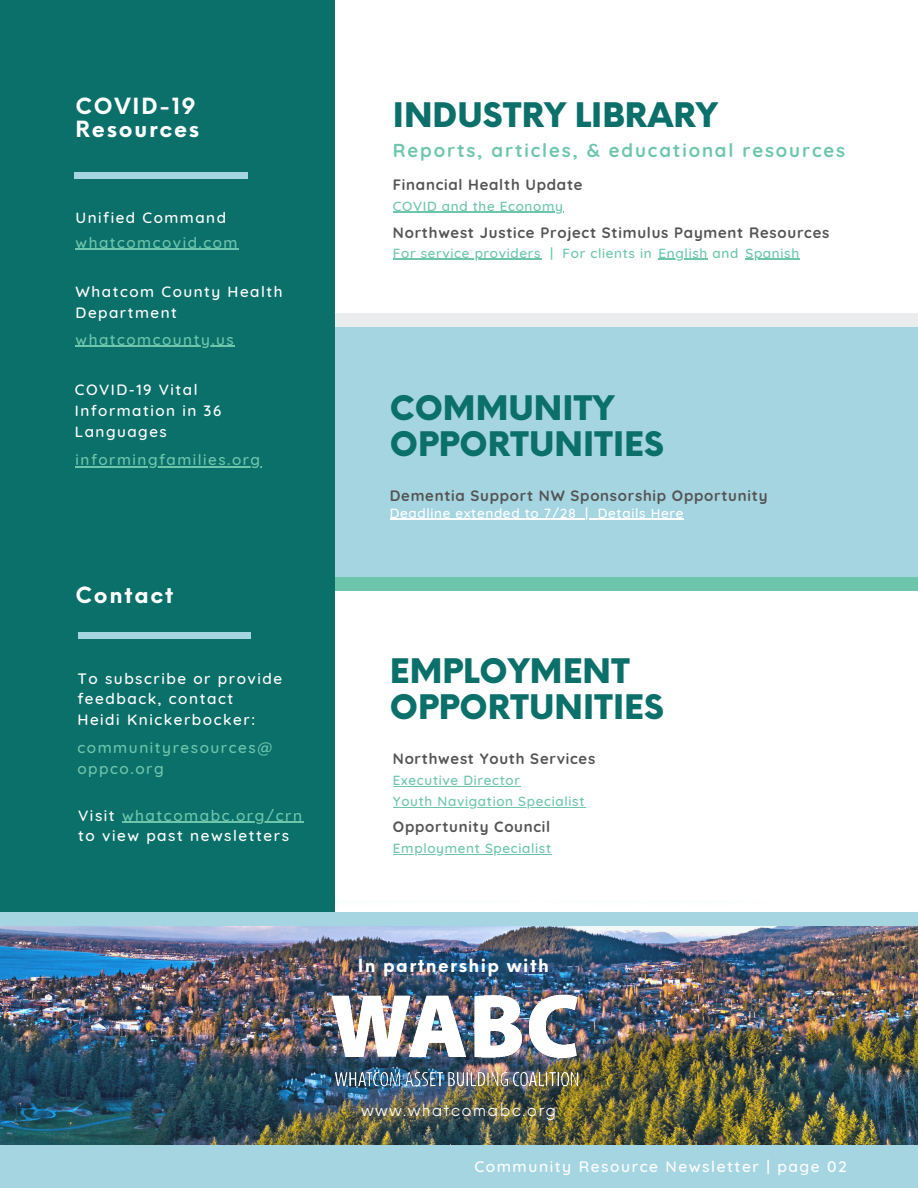
<style>
.page{position:relative;width:918px;height:1188px;background:#fff}
.page>*{position:absolute;margin:0;border:0;box-sizing:border-box;transform-origin:0 0}
.t1{font:900 33px/36px "Neue Einstellung";color:#0b6f6a}
.t2{font:700 21.75px/23.2px "Neue Einstellung";letter-spacing:.08em;color:#fff}
.t3{font:700 18.6px "Quicksand";letter-spacing:.1em;color:#6dc6ab}
.t4{font:700 17.7px "Neue Einstellung";letter-spacing:.08em;color:#fff}
.t5{font:16.05px "Neue Einstellung";letter-spacing:.08em;color:#fff}
.t6{font:500 15.6px "Quicksand";letter-spacing:.1em;color:#fff}
.t7{font:500 15.3px/20.7px "Quicksand";letter-spacing:.1em;color:#fff}
.t8{font:500 15.3px/20.5px "Quicksand";letter-spacing:.1em;color:#6dc6ab}
.t9{font:700 15px "Quicksand";letter-spacing:.05em;color:#545454}
.t10{font:500 13.5px "Quicksand";letter-spacing:.05em;color:#6dc6ab}
.t11{font:500 13.5px "Quicksand";letter-spacing:.05em;color:#fff}
.s1{color:#6dc6ab}
</style>
<div class="page">
<div style="left:331px;top:313px;width:587px;height:268px;background:#a5d5e1"></div>
<img style="left:0;top:926px;width:918px;height:219px">
<div style="left:0;top:1145px;width:918px;height:43px;background:#a5d5e1"></div>
<div style="left:92px;top:577px;width:826px;height:14px;background:#6dc6ab"></div>
<div style="left:133px;top:313px;width:785px;height:14px;background:#ebeced"></div>
<div style="left:0;top:0;width:335px;height:926px;background:#0b6f6a"></div>
<div style="left:0;top:912px;width:918px;height:14px;background:#a5d5e1"></div>
<div style="left:187px;top:173px;width:61px;height:6px;background:#a5d5e1"></div>
<img style="left:331px;top:976px;width:255px;height:123px">
<div style="left:74px;top:173px;width:61px;height:6px;background:#a5d5e1"></div>
<div style="left:132px;top:173px;width:61px;height:6px;background:#a5d5e1"></div>
<div style="left:78px;top:633px;width:61px;height:6px;background:#a5d5e1"></div>
<div style="left:137px;top:633px;width:60px;height:6px;background:#a5d5e1"></div>
<div style="left:191px;top:633px;width:60px;height:6px;background:#a5d5e1"></div>
<hr style="left:76px;top:249px;width:163px;height:1px;background:#6dc6ab">
<hr style="left:76px;top:346px;width:159px;height:1px;background:#6dc6ab">
<hr style="left:76px;top:466px;width:186px;height:1px;background:#6dc6ab">
<hr style="left:393px;top:212px;width:171px;height:1px;background:#6dc6ab">
<hr style="left:393px;top:786px;width:128px;height:1px;background:#6dc6ab">
<hr style="left:390px;top:519px;width:186px;height:1px;background:#fff">
<svg style="left:576px;top:519px;width:22px;height:1px"></svg>
<hr style="left:598px;top:519px;width:86px;height:1px;background:#fff">
<hr style="left:393px;top:259px;width:148px;height:1px;background:#6dc6ab">
<hr style="left:122px;top:822px;width:182px;height:1px;background:#6dc6ab">
<hr style="left:658px;top:259px;width:50px;height:1px;background:#6dc6ab">
<hr style="left:745px;top:259px;width:55px;height:1px;background:#6dc6ab">
<hr style="left:393px;top:854px;width:159px;height:1px;background:#6dc6ab">
<hr style="left:393px;top:807px;width:192px;height:1px;background:#6dc6ab">
<h2 class="t2" style="left:76px;top:92px;width:125px">COVID-19<br>Resources</h2>
<p class="t7" style="left:75px;top:207px;width:152px">Unified Command</p>
<p class="t8" style="left:76px;top:232px;width:163px">whatcomcovid.com</p>
<p class="t7" style="left:76px;top:281px;width:209px">Whatcom County Health<br>Department</p>
<p class="t8" style="left:76px;top:329px;width:160px">whatcomcounty.us</p>
<p class="t7" style="left:75px;top:379px;width:148px">COVID-19 Vital<br>Information in 36<br>Languages</p>
<p class="t8" style="left:76px;top:449px;width:186px">informingfamilies.org</p>
<h2 class="t2" style="left:76px;top:582px;width:99px">Contact</h2>
<p class="t7" style="left:77px;top:668px;width:206px">To subscribe or provide feedback, contact<br>Heidi Knickerbocker:</p>
<p class="t8" style="left:77px;top:737px;width:196px">communityresources@ oppco.org</p>
<p class="t7" style="left:78px;top:805px;width:226px">Visit <span class="s1">whatcomabc.org/crn </span>to view past newsletters</p>
<h1 class="t1" style="left:393px;top:94px;width:327px">INDUSTRY LIBRARY</h1>
<p class="t3" style="left:393px;top:138px;width:454px">Reports, articles, &amp; educational resources</p>
<p class="t9" style="left:393px;top:175px;width:191px">Financial Health Update</p>
<p class="t10" style="left:393px;top:197px;width:172px">COVID and the Economy</p>
<p class="t9" style="left:393px;top:223px;width:438px">Northwest Justice Project Stimulus Payment Resources</p>
<p class="t10" style="left:393px;top:244px;width:260px">For service providers | For clients in</p>
<p class="t10" style="left:658px;top:244px;width:142px">English and Spanish</p>
<h1 class="t1" style="left:390px;top:387px;width:276px">COMMUNITY<br>OPPORTUNITIES</h1>
<p class="t9" style="left:390px;top:486px;width:379px">Dementia Support NW Sponsorship Opportunity</p>
<p class="t11" style="left:390px;top:504px;width:295px">Deadline extended to 7/28 | Details Here</p>
<h1 class="t1" style="left:390px;top:650px;width:276px">EMPLOYMENT<br>OPPORTUNITIES</h1>
<p class="t9" style="left:393px;top:749px;width:204px">Northwest Youth Services</p>
<p class="t10" style="left:393px;top:772px;width:128px">Executive Director</p>
<p class="t10" style="left:393px;top:792px;width:193px">Youth Navigation Specialist</p>
<p class="t9" style="left:393px;top:817px;width:159px">Opportunity Council</p>
<p class="t10" style="left:393px;top:840px;width:160px">Employment Specialist</p>
<p class="t4" style="left:358px;top:950px;width:193px">In partnership with</p>
<p class="t5" style="left:361px;top:1096px;width:197px">www.whatcomabc.org</p>
<p class="t6" style="left:474px;top:1156px;width:374px">Community Resource Newsletter | page 02</p>
</div>
